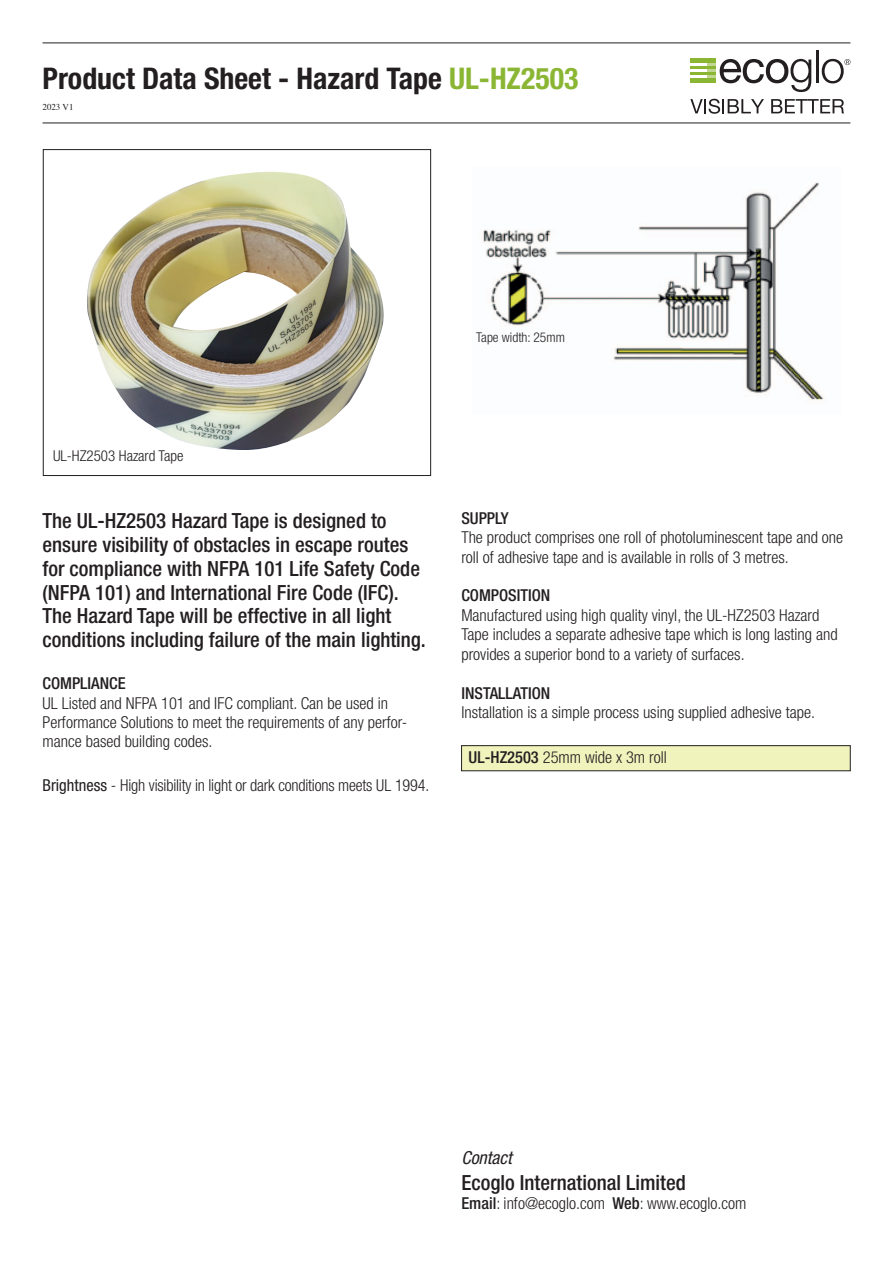
<style>
.page{position:relative;width:893px;height:1263px;background:#fff}
.page>*{position:absolute;margin:0;border:0;box-sizing:border-box;transform-origin:0 0}
.t1{font:700 condensed 29.85px "Helvetica Neue";color:#231f20}
.t2{font:500 condensed 20.85px/23.9px "Helvetica Neue";color:#231f20}
.t3{font:italic condensed 18px "Helvetica Neue";color:#231f20}
.t4{font:300 condensed 16.5px/19.5px "Helvetica Neue";color:#231f20}
.t5{font:500 condensed 16.5px "Helvetica Neue";color:#231f20}
.t6{font:300 condensed 15px "Helvetica Neue";color:#231f20}
.t7{font:300 condensed 13.5px "Helvetica Neue";color:#231f20}
.t8{font:9px "Times";color:#231f20}
.s1{color:#8ab634}
.s2{font-weight:400}
.s3{font-weight:500}
</style>
<div class="page">
<img style="left:483px;top:182px;width:341px;height:218px">
<div style="left:690px;top:58px;width:26px;height:5px;background:#8ab634"></div>
<div style="left:690px;top:78px;width:26px;height:5px;background:#8ab634"></div>
<hr style="left:690px;top:72px;width:26px;height:3px;background:#8ab634">
<hr style="left:690px;top:66px;width:26px;height:3px;background:#8ab634">
<svg style="left:707px;top:59px;width:104px;height:33px"></svg>
<hr style="left:816px;top:51px;width:2px;height:32px;background:#231f20">
<svg style="left:822px;top:59px;width:28px;height:24px"></svg>
<svg style="left:690px;top:99px;width:74px;height:15px"></svg>
<svg style="left:771px;top:99px;width:73px;height:14px"></svg>
<hr style="left:43px;top:123px;width:807px;height:1px;background:#231f20">
<hr style="left:43px;top:43px;width:807px;height:1px;background:#231f20">
<div style="left:462px;top:746px;width:388px;height:25px;background:#f1f3bd"></div>
<div style="left:461px;top:745px;width:389px;height:26px;border:1px solid #231f20"></div>
<img style="left:87px;top:172px;width:297px;height:278px">
<div style="left:43px;top:149px;width:388px;height:327px;border:1px solid #231f20"></div>
<p class="t1" style="left:43px;top:60px;width:537px">Product Data Sheet - Hazard Tape <span class="s1">UL-HZ2503</span></p>
<p class="t8" style="left:43px;top:101px;width:32px">2023 V1</p>
<p class="t7" style="left:476px;top:330px;width:90px">Tape width: 25mm</p>
<p class="t6" style="left:53px;top:447px;width:132px">UL-HZ2503 Hazard Tape</p>
<p class="t2" style="left:43px;top:508px;width:379px">The UL-HZ2503 Hazard Tape is designed to ensure visibility of obstacles in escape routes for compliance with NFPA 101 Life Safety Code (NFPA 101) and International Fire Code (IFC).</p>
<p class="t2" style="left:43px;top:604px;width:350px">The Hazard Tape will be effective in all light</p>
<p class="t2" style="left:43px;top:628px;width:385px">conditions including failure of the main lighting.</p>
<p class="t5" style="left:43px;top:673px;width:85px">COMPLIANCE</p>
<p class="t4" style="left:43px;top:693px;width:347px">UL Listed and NFPA 101 and IFC compliant. Can be used in</p>
<p class="t4" style="left:43px;top:712px;width:366px">Performance Solutions to meet the requirements of any perfor&shy;mance based building codes.</p>
<p class="t4" style="left:43px;top:775px;width:388px"><span class="s2">Brightness</span> - High visibility in light or dark conditions meets UL 1994.</p>
<p class="t5" style="left:461px;top:508px;width:49px">SUPPLY</p>
<p class="t4" style="left:461px;top:527px;width:383px">The product comprises one roll of photoluminescent tape and one roll of adhesive tape and is available in rolls of 3 metres.</p>
<p class="t5" style="left:461px;top:586px;width:90px">COMPOSITION</p>
<p class="t4" style="left:461px;top:605px;width:378px">Manufactured using high quality vinyl, the UL-HZ2503 Hazard<br>Tape includes a separate adhesive tape which is long lasting and provides a superior bond to a variety of surfaces.</p>
<p class="t5" style="left:461px;top:683px;width:90px">INSTALLATION</p>
<p class="t4" style="left:461px;top:702px;width:355px">Installation is a simple process using supplied adhesive tape.</p>
<p class="t4" style="left:469px;top:747px;width:200px"><span class="s3">UL-HZ2503</span> 25mm wide x 3m roll</p>
<p class="t3" style="left:461px;top:1148px;width:52px">Contact</p>
<p class="t2" style="left:461px;top:1170px;width:226px">Ecoglo International Limited</p>
<p class="t4" style="left:461px;top:1193px;width:287px"><span class="s3">Email</span>: info@ecoglo.com <span class="s3">Web</span>: www.ecoglo.com</p>
</div>
